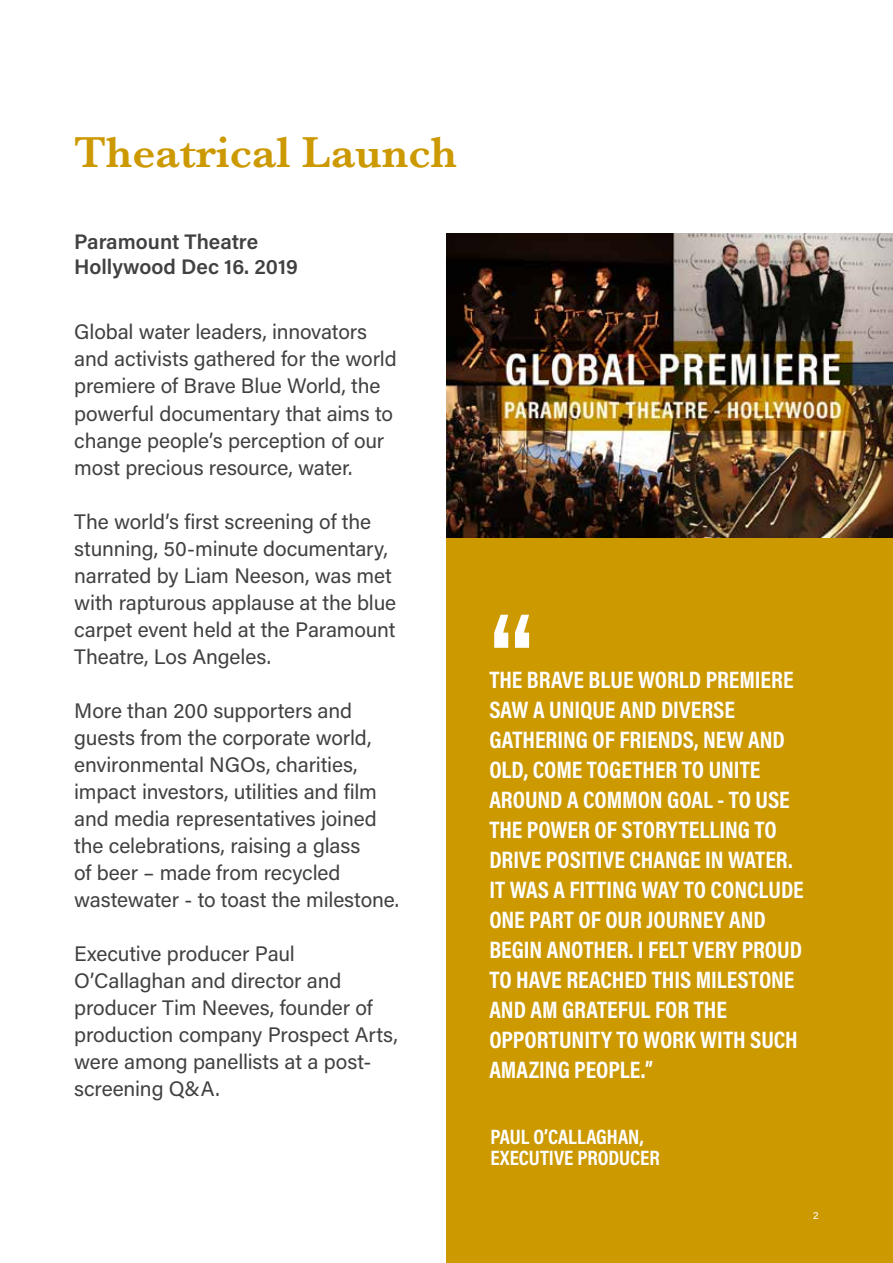
<style>
.page{position:relative;width:893px;height:1263px;background:#fff}
.page>*{position:absolute;margin:0;border:0;box-sizing:border-box;transform-origin:0 0}
.t1{font:151.65px "Alternate Got No 1 D";color:#fff}
.t2{font:600 45px "Baskerville";color:#c90}
.t3{font:700 24px/30px "Acumin Pro Cond";color:#fff}
.t4{font:21px/27px "Acumin Pro";letter-spacing:-.005em;color:#414042}
.t5{font:600 21px/25.2px "Acumin Pro";color:#414042}
.t6{font:700 21px/21px "Acumin Pro Cond";color:#fff}
.t7{font:10.5px "Acumin Pro";color:#fff}
</style>
<div class="page">
<div style="left:446px;top:536px;width:447px;height:727px;background:#c90"></div>
<img style="left:446px;top:233px;width:447px;height:304px">
<h2 class="t2" style="left:74px;top:121px;width:384px">Theatrical Launch</h2>
<p class="t5" style="left:74px;top:228px;width:225px">Paramount Theatre<br>Hollywood Dec 16. 2019</p>
<p class="t4" style="left:74px;top:318px;width:324px">Global water leaders, innovators and activists gathered for the world premiere of Brave Blue World, the powerful documentary that aims to change people’s perception of our most precious resource, water.</p>
<p class="t4" style="left:74px;top:507px;width:323px">The world’s first screening of the stunning, 50-minute documentary, narrated by Liam Neeson, was met with rapturous applause at the blue carpet event held at the Paramount<br>Theatre, Los Angeles.</p>
<p class="t4" style="left:74px;top:696px;width:326px">More than 200 supporters and guests from the corporate world, environmental NGOs, charities, impact investors, utilities and film and media representatives joined the celebrations, raising a glass<br>of beer – made from recycled wastewater - to toast the milestone.</p>
<p class="t4" style="left:74px;top:939px;width:325px">Executive producer Paul<br>O’Callaghan and director and producer Tim Neeves, founder of production company Prospect Arts, were among panellists at a post&shy;screening Q&amp;A.</p>
<h1 class="t1" style="left:487px;top:588px;width:50px">“</h1>
<p class="t3" style="left:489px;top:664px;width:316px">THE BRAVE BLUE WORLD PREMIERE<br>SAW A UNIQUE AND DIVERSE<br>GATHERING OF FRIENDS, NEW AND<br>OLD, COME TOGETHER TO UNITE<br>AROUND A COMMON GOAL - TO USE<br>THE POWER OF STORYTELLING TO<br>DRIVE POSITIVE CHANGE IN WATER.<br>IT WAS A FITTING WAY TO CONCLUDE<br>ONE PART OF OUR JOURNEY AND<br>BEGIN ANOTHER. I FELT VERY PROUD<br>TO HAVE REACHED THIS MILESTONE<br>AND AM GRATEFUL FOR THE<br>OPPORTUNITY TO WORK WITH SUCH<br>AMAZING PEOPLE.”</p>
<p class="t6" style="left:490px;top:1125px;width:171px">PAUL O’CALLAGHAN,<br>EXECUTIVE PRODUCER</p>
<p class="t7" style="left:813px;top:1208px;width:7px">2</p>
</div>
